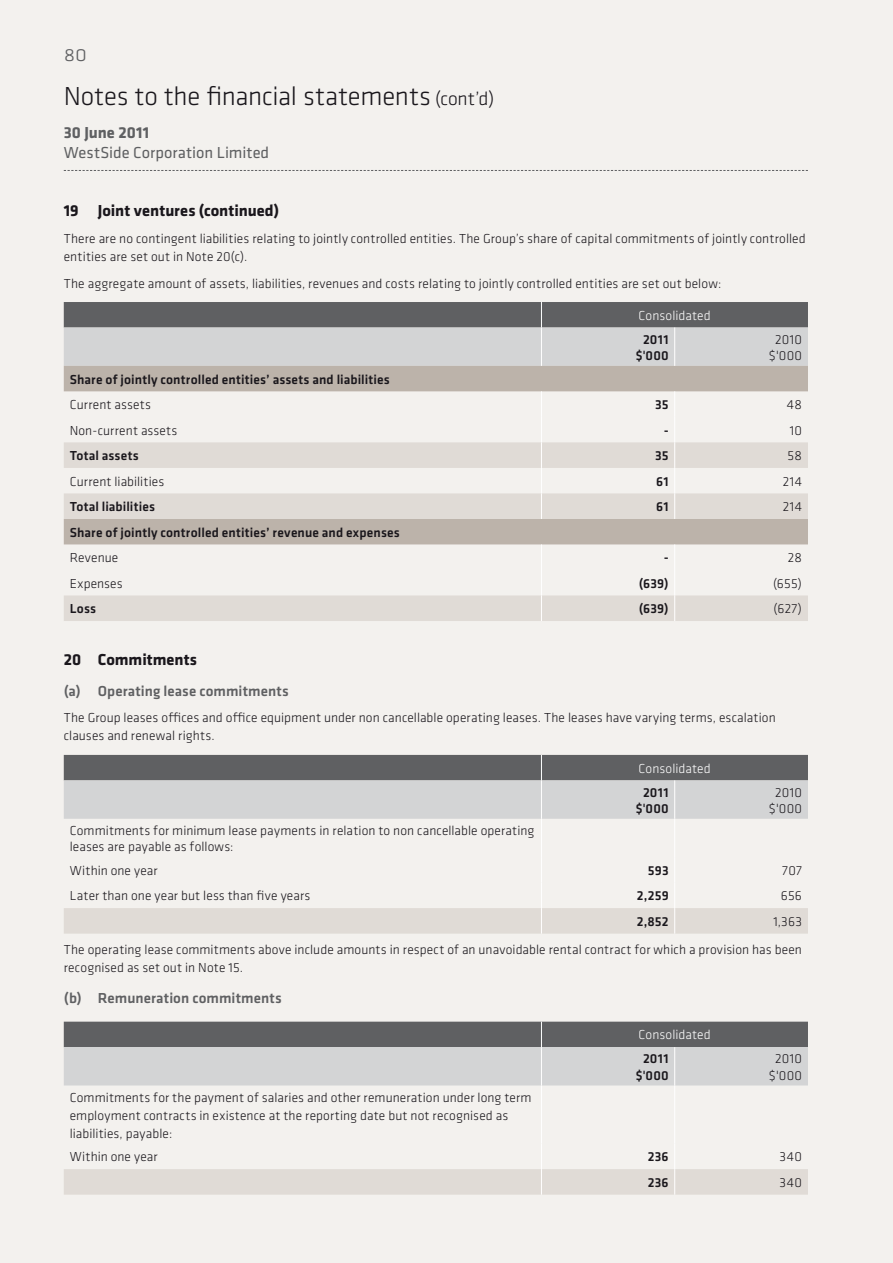
<style>
.page{position:relative;width:893px;height:1263px;background:#f3f1ee}
.page>*{position:absolute;margin:0;border:0;box-sizing:border-box;transform-origin:0 0}
.t1{font:300 27px "Klavika";letter-spacing:-.005em;color:#1a171c}
.t2{font:300 22.5px "Klavika";color:#5f6062}
.t3{font:700 16.5px "Klavika";color:#1a171c}
.t4{font:16.5px "Klavika";color:#5f6062}
.t5{font:700 16.5px "Klavika";color:#5f6062}
.t6{font:500 15px "Klavika";letter-spacing:.005em;color:#5f6062}
.t7{font:300 13.5px/18px "Klavika";letter-spacing:.01em;color:#1a171c}
.t8{font:500 13.5px/16.2px "Klavika";letter-spacing:.01em;color:#1a171c;text-align:center}
.t9{font:300 13.5px "Klavika";letter-spacing:.005em;color:#fff}
.s1{font-size:19.5px}
</style>
<div class="page">
<svg style="left:64px;top:170px;width:744px;height:1px"></svg>
<div style="left:64px;top:366px;width:744px;height:26px;background:#bcb3aa"></div>
<svg style="left:64px;top:442px;width:744px;height:179px"></svg>
<svg style="left:64px;top:302px;width:744px;height:64px;background:#a5a6a7"></svg>
<hr style="left:541px;top:327px;width:1px;height:39px;background:#fff">
<hr style="left:674px;top:327px;width:1px;height:39px;background:#fff">
<svg style="left:541px;top:391px;width:1px;height:128px"></svg>
<svg style="left:674px;top:391px;width:1px;height:128px"></svg>
<svg style="left:541px;top:544px;width:1px;height:77px"></svg>
<svg style="left:674px;top:544px;width:1px;height:77px"></svg>
<svg style="left:64px;top:755px;width:744px;height:64px;background:#a5a6a7"></svg>
<hr style="left:541px;top:780px;width:1px;height:39px;background:#fff">
<hr style="left:674px;top:780px;width:1px;height:39px;background:#fff">
<hr style="left:541px;top:819px;width:1px;height:38px;background:#fff">
<hr style="left:674px;top:819px;width:1px;height:38px;background:#fff">
<svg style="left:64px;top:857px;width:744px;height:77px"></svg>
<svg style="left:64px;top:1022px;width:744px;height:63px;background:#a5a6a7"></svg>
<hr style="left:541px;top:1047px;width:1px;height:38px;background:#fff">
<hr style="left:674px;top:1047px;width:1px;height:38px;background:#fff">
<hr style="left:541px;top:1085px;width:1px;height:58px;background:#fff">
<hr style="left:674px;top:1085px;width:1px;height:58px;background:#fff">
<svg style="left:64px;top:1143px;width:744px;height:52px"></svg>
<h2 class="t2" style="left:64px;top:41px;width:25px">80</h2>
<h1 class="t1" style="left:64px;top:82px;width:432px">Notes to the financial statements <span class="s1">(cont’d)</span></h1>
<p class="t5" style="left:64px;top:123px;width:87px">30 June 2011</p>
<p class="t4" style="left:64px;top:143px;width:207px">WestSide Corporation Limited</p>
<p class="t3" style="left:64px;top:202px;width:217px">19 Joint ventures (continued)</p>
<p class="t7" style="left:64px;top:230px;width:743px">There are no contingent liabilities relating to jointly controlled entities. The Group’s share of capital commitments of jointly controlled entities are set out in Note 20(c).</p>
<p class="t7" style="left:64px;top:274px;width:659px">The aggregate amount of assets, liabilities, revenues and costs relating to jointly controlled entities are set out below:</p>
<p class="t9" style="left:639px;top:308px;width:74px">Consolidated</p>
<p class="t8" style="left:636px;top:331px;width:35px">2011 $'000</p>
<p class="t7" style="left:769px;top:331px;width:34px;line-height:16.2px;text-align:center">2010 $'000</p>
<p class="t8" style="left:70px;top:371px;width:322px">Share of jointly controlled entities’ assets and liabilities</p>
<p class="t7" style="left:70px;top:396px;width:83px">Current assets</p>
<p class="t8" style="left:655px;top:397px;width:15px">35</p>
<p class="t7" style="left:787px;top:396px;width:17px">48</p>
<p class="t7" style="left:70px;top:421px;width:109px">Non-current assets</p>
<p class="t8" style="left:664px;top:422px;width:7px">-</p>
<p class="t7" style="left:790px;top:421px;width:14px">10</p>
<p class="t8" style="left:70px;top:448px;width:71px">Total assets</p>
<p class="t8" style="left:655px;top:448px;width:15px">35</p>
<p class="t7" style="left:787px;top:447px;width:16px">58</p>
<p class="t7" style="left:70px;top:472px;width:96px">Current liabilities</p>
<p class="t8" style="left:656px;top:473px;width:14px">61</p>
<p class="t7" style="left:783px;top:472px;width:21px">214</p>
<p class="t8" style="left:70px;top:499px;width:87px">Total liabilities</p>
<p class="t8" style="left:656px;top:499px;width:14px">61</p>
<p class="t7" style="left:783px;top:498px;width:21px">214</p>
<p class="t8" style="left:70px;top:524px;width:332px">Share of jointly controlled entities’ revenue and expenses</p>
<p class="t7" style="left:70px;top:549px;width:50px">Revenue</p>
<p class="t8" style="left:664px;top:550px;width:7px">-</p>
<p class="t7" style="left:788px;top:549px;width:16px">28</p>
<p class="t7" style="left:70px;top:575px;width:54px">Expenses</p>
<p class="t8" style="left:639px;top:575px;width:31px">(639)</p>
<p class="t7" style="left:773px;top:575px;width:30px">(655)</p>
<p class="t8" style="left:70px;top:601px;width:28px">Loss</p>
<p class="t8" style="left:639px;top:601px;width:31px">(639)</p>
<p class="t7" style="left:773px;top:600px;width:30px">(627)</p>
<p class="t3" style="left:64px;top:651px;width:135px">20 Commitments</p>
<p class="t6" style="left:64px;top:683px;width:226px">(a) Operating lease commitments</p>
<p class="t7" style="left:64px;top:709px;width:713px">The Group leases offices and office equipment under non cancellable operating leases. The leases have varying terms, escalation clauses and renewal rights.</p>
<p class="t9" style="left:639px;top:761px;width:74px">Consolidated</p>
<p class="t8" style="left:636px;top:784px;width:35px">2011 $'000</p>
<p class="t7" style="left:769px;top:784px;width:34px;line-height:16.2px;text-align:center">2010 $'000</p>
<p class="t7" style="left:70px;top:822px;width:466px;line-height:16.2px">Commitments for minimum lease payments in relation to non cancellable operating leases are payable as follows:</p>
<p class="t7" style="left:70px;top:862px;width:89px">Within one year</p>
<p class="t8" style="left:648px;top:862px;width:22px">593</p>
<p class="t7" style="left:782px;top:862px;width:21px">707</p>
<p class="t7" style="left:70px;top:887px;width:242px">Later than one year but less than five years</p>
<p class="t8" style="left:637px;top:888px;width:33px">2,259</p>
<p class="t7" style="left:781px;top:887px;width:23px">656</p>
<p class="t8" style="left:637px;top:913px;width:33px">2,852</p>
<p class="t7" style="left:64px;top:907px;width:740px;line-height:28.2px;text-align:right">1,363<br>The operating lease commitments above include amounts in respect of an unavoidable rental contract for which a provision has been</p>
<p class="t7" style="left:64px;top:959px;width:181px">recognised as set out in Note 15.</p>
<p class="t6" style="left:64px;top:990px;width:219px">(b) Remuneration commitments</p>
<p class="t9" style="left:639px;top:1028px;width:74px">Consolidated</p>
<p class="t8" style="left:636px;top:1051px;width:35px">2011 $'000</p>
<p class="t7" style="left:769px;top:1051px;width:34px;line-height:16.2px;text-align:center">2010 $'000</p>
<p class="t7" style="left:70px;top:1088px;width:463px">Commitments for the payment of salaries and other remuneration under long term employment contracts in existence at the reporting date but not recognised as liabilities, payable:</p>
<p class="t7" style="left:70px;top:1148px;width:89px">Within one year</p>
<p class="t8" style="left:648px;top:1149px;width:22px">236</p>
<p class="t7" style="left:780px;top:1148px;width:24px">340</p>
<p class="t8" style="left:648px;top:1174px;width:22px">236</p>
<p class="t7" style="left:780px;top:1174px;width:24px">340</p>
</div>
